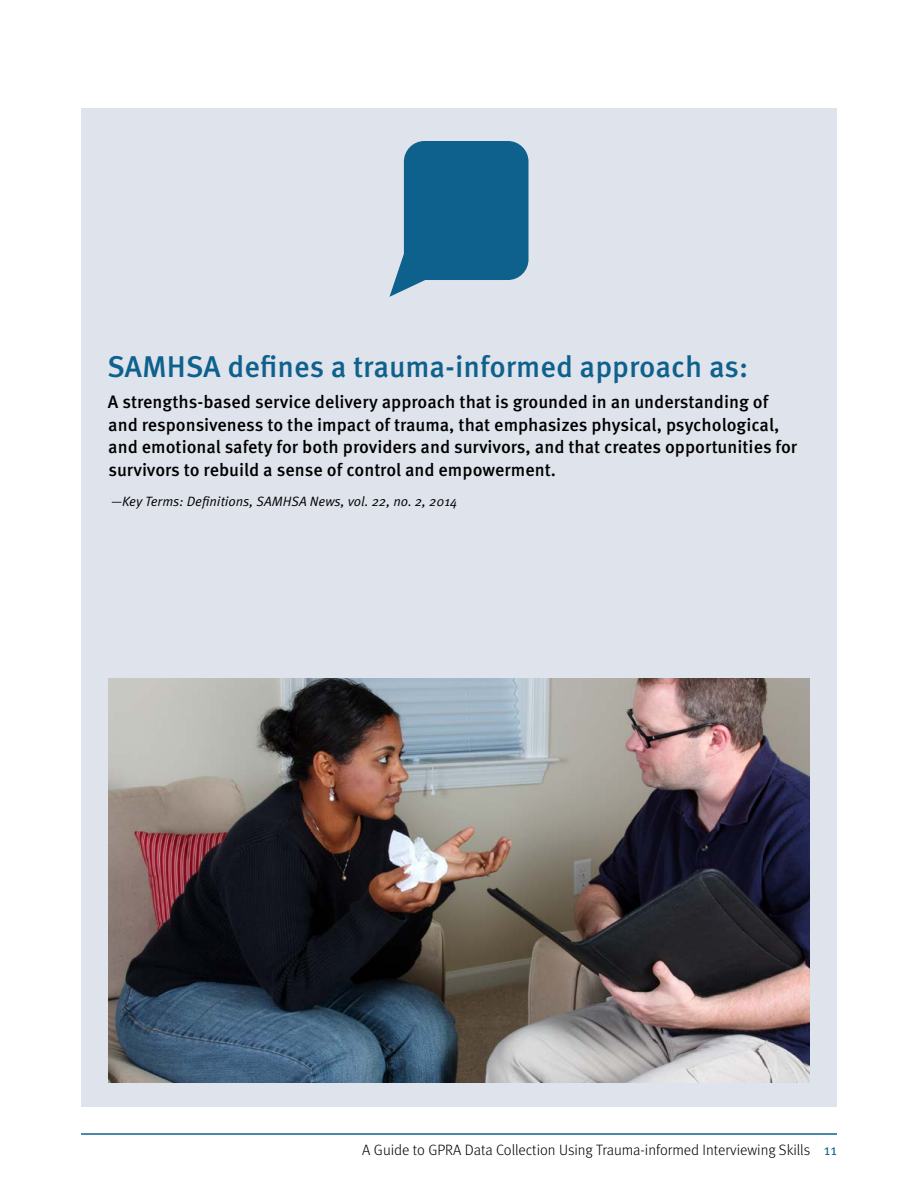
<style>
.page{position:relative;width:918px;height:1188px;background:#fff}
.page>*{position:absolute;margin:0;border:0;box-sizing:border-box;transform-origin:0 0}
.t1{font:500 30px "Meta OT";color:#0f618d}
.t2{font:500 18px/22.5px "Meta OT";color:#000}
.t3{font:300 15px "Meta OT";color:#000}
.t4{font:15px "Meta OT Norm";color:#0f618d}
.t5{font:13.5px "Meta OT Norm Ita";color:#000}
</style>
<div class="page">
<hr style="left:81px;top:1133px;width:756px;height:2px;background:#0f618d">
<img style="left:108px;top:678px;width:702px;height:405px">
<svg style="left:389px;top:141px;width:140px;height:156px;background:#387ba0"></svg>
<h3 class="t1" style="left:107px;top:348px;width:643px">SAMHSA defines a trauma-informed approach as:</h3>
<p class="t2" style="left:108px;top:391px;width:691px">A strengths-based service delivery approach that is grounded in an understanding of and responsiveness to the impact of trauma, that emphasizes physical, psychological, and emotional safety for both providers and survivors, and that creates opportunities for survivors to rebuild a sense of control and empowerment.</p>
<p class="t5" style="left:111px;top:494px;width:348px">—Key Terms: Definitions, SAMHSA News, vol. 22, no. 2, 2014</p>
<p class="t3" style="left:362px;top:1142px;width:449px">A Guide to GPRA Data Collection Using Trauma-informed Interviewing Skills</p>
<p class="t4" style="left:824px;top:1141px;width:15px">11</p>
</div>
